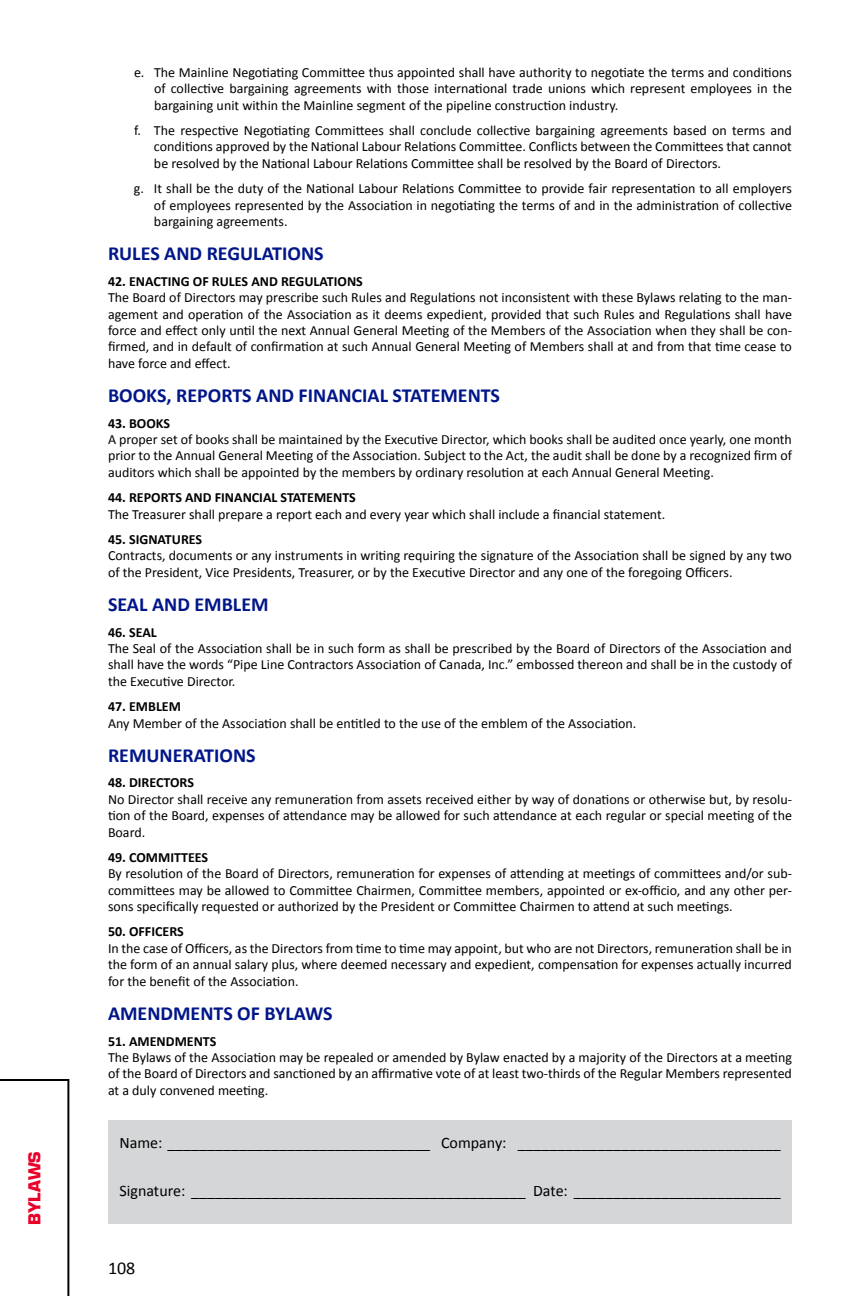
<style>
.page{position:relative;width:864px;height:1296px;background:#fff}
.page>*{position:absolute;margin:0;border:0;box-sizing:border-box;transform-origin:0 0}
.t1{font:700 20px "Calibri";color:#001689}
.t2{font:18px "Eurostile Black DTC";color:#eb0029}
.t3{font:18px "Calibri";color:#000}
.t4{font:16px "Calibri";color:#000}
.t5{font:14px/16.4px "Calibri";color:#000;text-align:justify}
.t6{font:700 14px "Calibri";color:#000}
</style>
<div class="page">
<svg style="left:0;top:1079px;width:69px;height:217px"></svg>
<div style="left:108px;top:1120px;width:684px;height:104px;background:#d5d6d7"></div>
<p class="t2" style="left:25px;top:1225px;width:75px;rotate:-90deg">BYLAWS</p>
<p class="t5" style="left:154px;top:64px;width:640px;text-indent:-20px">e. The Mainline Negotiating Committee thus appointed shall have authority to negotiate the terms and conditions of collective bargaining agreements with those international trade unions which represent employees in the bargaining unit within the Mainline segment of the pipeline construction industry.</p>
<p class="t5" style="left:154px;top:122px;width:639px;text-indent:-20px">f. The respective Negotiating Committees shall conclude collective bargaining agreements based on terms and conditions approved by the National Labour Relations Committee. Conflicts between the Committees that cannot be resolved by the National Labour Relations Committee shall be resolved by the Board of Directors.</p>
<p class="t5" style="left:154px;top:180px;width:640px;text-indent:-20px">g. It shall be the duty of the National Labour Relations Committee to provide fair representation to all employers of employees represented by the Association in negotiating the terms of and in the administration of collective bargaining agreements.</p>
<h1 class="t1" style="left:108px;top:241px;width:217px">RULES AND REGULATIONS</h1>
<p class="t6" style="left:108px;top:272px;width:256px">42. ENACTING OF RULES AND REGULATIONS</p>
<p class="t5" style="left:108px;top:289px;width:685px">The Board of Directors may prescribe such Rules and Regulations not inconsistent with these Bylaws relating to the man&shy;agement and operation of the Association as it deems expedient, provided that such Rules and Regulations shall have force and effect only until the next Annual General Meeting of the Members of the Association when they shall be con&shy;firmed, and in default of confirmation at such Annual General Meeting of Members shall at and from that time cease to have force and effect.</p>
<h1 class="t1" style="left:108px;top:383px;width:394px">BOOKS, REPORTS AND FINANCIAL STATEMENTS</h1>
<p class="t6" style="left:108px;top:414px;width:64px">43. BOOKS</p>
<p class="t5" style="left:108px;top:431px;width:685px">A proper set of books shall be maintained by the Executive Director, which books shall be audited once yearly, one month prior to the Annual General Meeting of the Association. Subject to the Act, the audit shall be done by a recognized firm of auditors which shall be appointed by the members by ordinary resolution at each Annual General Meeting.</p>
<p class="t6" style="left:108px;top:489px;width:249px">44. REPORTS AND FINANCIAL STATEMENTS</p>
<p class="t5" style="left:108px;top:506px;width:559px">The Treasurer shall prepare a report each and every year which shall include a financial statement.</p>
<p class="t6" style="left:108px;top:530px;width:96px">45. SIGNATURES</p>
<p class="t5" style="left:108px;top:548px;width:685px">Contracts, documents or any instruments in writing requiring the signature of the Association shall be signed by any two of the President, Vice Presidents, Treasurer, or by the Executive Director and any one of the foregoing Officers.</p>
<h1 class="t1" style="left:108px;top:592px;width:162px">SEAL AND EMBLEM</h1>
<p class="t6" style="left:108px;top:623px;width:50px">46. SEAL</p>
<p class="t5" style="left:108px;top:640px;width:685px">The Seal of the Association shall be in such form as shall be prescribed by the Board of Directors of the Association and shall have the words “Pipe Line Contractors Association of Canada, Inc.” embossed thereon and shall be in the custody of the Executive Director.</p>
<p class="t6" style="left:108px;top:698px;width:75px">47. EMBLEM</p>
<p class="t5" style="left:108px;top:715px;width:530px">Any Member of the Association shall be entitled to the use of the emblem of the Association.</p>
<h1 class="t1" style="left:108px;top:743px;width:149px">REMUNERATIONS</h1>
<p class="t6" style="left:108px;top:774px;width:88px">48. DIRECTORS</p>
<p class="t5" style="left:108px;top:791px;width:686px">No Director shall receive any remuneration from assets received either by way of donations or otherwise but, by resolu&shy;tion of the Board, expenses of attendance may be allowed for such attendance at each regular or special meeting of the Board.</p>
<p class="t6" style="left:108px;top:848px;width:102px">49. COMMITTEES</p>
<p class="t5" style="left:108px;top:866px;width:685px">By resolution of the Board of Directors, remuneration for expenses of attending at meetings of committees and/or sub&shy;committees may be allowed to Committee Chairmen, Committee members, appointed or ex-officio, and any other per&shy;sons specifically requested or authorized by the President or Committee Chairmen to attend at such meetings.</p>
<p class="t6" style="left:108px;top:923px;width:77px">50. OFFICERS</p>
<p class="t5" style="left:108px;top:940px;width:686px">In the case of Officers, as the Directors from time to time may appoint, but who are not Directors, remuneration shall be in the form of an annual salary plus, where deemed necessary and expedient, compensation for expenses actually incurred for the benefit of the Association.</p>
<h1 class="t1" style="left:108px;top:1001px;width:226px">AMENDMENTS OF BYLAWS</h1>
<p class="t6" style="left:108px;top:1032px;width:110px">51. AMENDMENTS</p>
<p class="t5" style="left:108px;top:1049px;width:686px">The Bylaws of the Association may be repealed or amended by Bylaw enacted by a majority of the Directors at a meeting of the Board of Directors and sanctioned by an affirmative vote of at least two-thirds of the Regular Members represented at a duly convened meeting.</p>
<p class="t4" style="left:120px;top:1133px;width:663px">Name: _________________________________ Company: _________________________________</p>
<p class="t4" style="left:120px;top:1181px;width:663px">Signature: __________________________________________ Date: __________________________</p>
<p class="t3" style="left:108px;top:1257px;width:29px">108</p>
</div>
